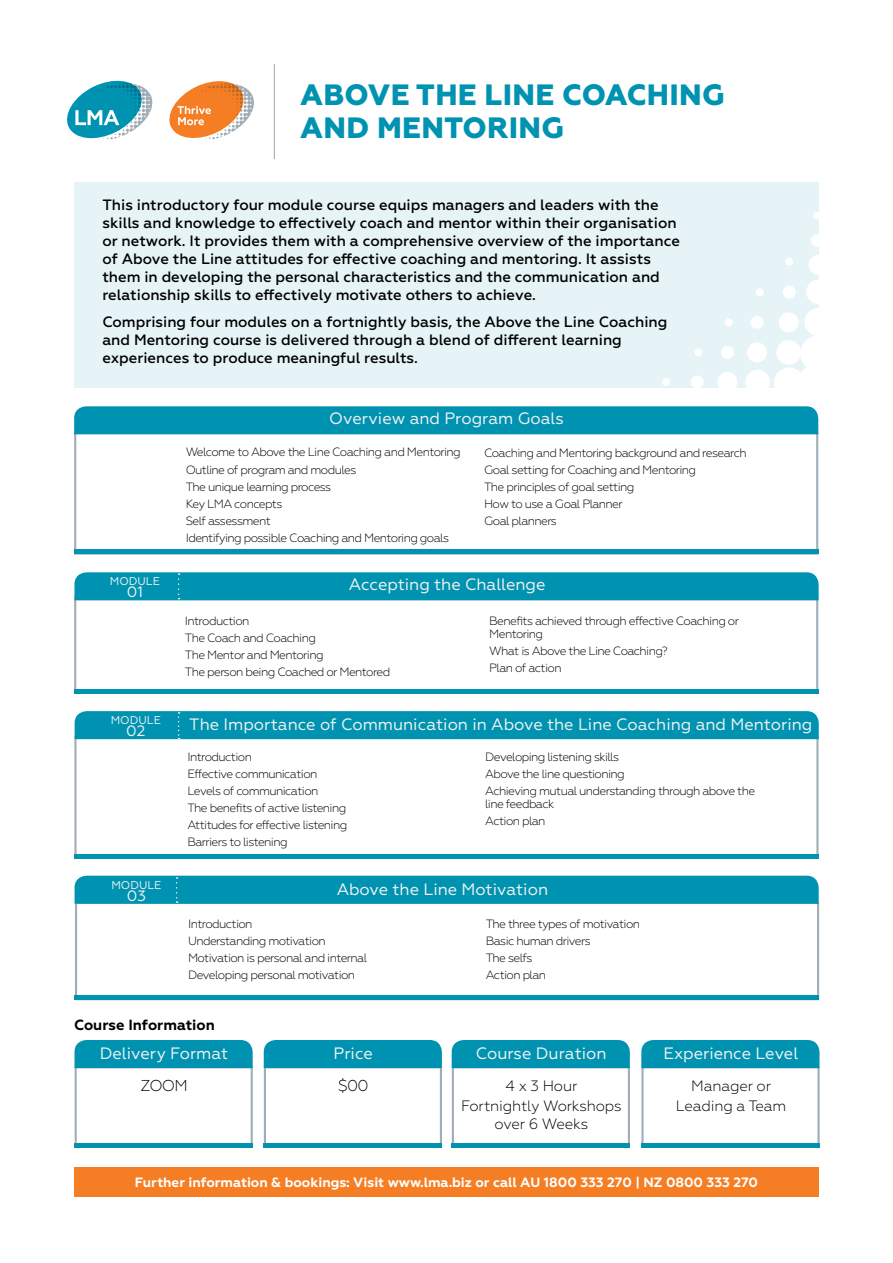
<style>
.page{position:relative;width:893px;height:1263px;background:#fff}
.page>*{position:absolute;margin:0;border:0;box-sizing:border-box;transform-origin:0 0}
.t1{font:800 29.4px/33px "Geometria";letter-spacing:.01em;color:#0093b1}
.t2{font:16.5px "Geometria";color:#f2f2f2}
.t3{font:300 15.75px "Geometria";letter-spacing:-.05em;color:#000}
.t4{font:500 15px/18px "Geometria";color:#000}
.t5{font:300 15px/20.2px "Geometria";letter-spacing:-.01em;color:#000;text-align:center}
.t6{font:15px "Geometria";color:#f2f2f2}
.t7{font:700 14.7px "Geometria";color:#000}
.t8{font:700 13.5px "Geometria";color:#fff}
.t9{font:300 12px/17px "Geometria";letter-spacing:-.05em;color:#000}
.t10{font:11.25px "Geometria";color:#f2f2f2}
</style>
<div class="page">
<div style="left:74px;top:183px;width:745px;height:205px;background:#e6f4f7"></div>
<div style="left:74px;top:1167px;width:745px;height:30px;background:#f57e25"></div>
<hr style="left:274px;top:64px;width:1px;height:95px;background:#a0adb7">
<svg style="left:745px;top:255px;width:74px;height:133px"></svg>
<svg style="left:717px;top:372px;width:20px;height:16px"></svg>
<div style="left:691px;top:376px;width:13px;height:12px;background:#fff;border-radius:50%"></div>
<div style="left:776px;top:340px;width:25px;height:25px;background:#fff;border-radius:50%"></div>
<div style="left:747px;top:342px;width:20px;height:20px;background:#fff;border-radius:50%"></div>
<div style="left:721px;top:346px;width:13px;height:13px;background:#fff;border-radius:50%"></div>
<div style="left:779px;top:312px;width:20px;height:20px;background:#fff;border-radius:50%"></div>
<div style="left:750px;top:316px;width:13px;height:13px;background:#fff;border-radius:50%"></div>
<div style="left:783px;top:286px;width:13px;height:13px;background:#fff;border-radius:50%"></div>
<div style="left:662px;top:378px;width:8px;height:8px;background:#fff;border-radius:50%"></div>
<div style="left:694px;top:348px;width:8px;height:8px;background:#fff;border-radius:50%"></div>
<div style="left:725px;top:318px;width:8px;height:8px;background:#fff;border-radius:50%"></div>
<div style="left:756px;top:289px;width:8px;height:7px;background:#fff;border-radius:50%"></div>
<div style="left:785px;top:258px;width:8px;height:8px;background:#fff;border-radius:50%"></div>
<svg style="left:811px;top:234px;width:8px;height:13px"></svg>
<svg style="left:813px;top:212px;width:6px;height:8px"></svg>
<svg style="left:67px;top:80px;width:86px;height:60px"></svg>
<svg style="left:169px;top:81px;width:85px;height:59px"></svg>
<div style="left:74px;top:431px;width:744px;height:124px;background:#fff;border:2px solid #a0adb7"></div>
<div style="left:74px;top:406px;width:744px;height:28px;background:#0093b1"></div>
<hr style="left:74px;top:550px;width:744px;height:4px;background:#0093b1">
<div style="left:74px;top:735px;width:744px;height:122px;background:#fff;border:2px solid #a0adb7"></div>
<div style="left:74px;top:854px;width:744px;height:5px;background:#0093b1"></div>
<div style="left:75px;top:711px;width:744px;height:28px;background:#0093b1"></div>
<div style="left:74px;top:597px;width:744px;height:97px;background:#fff;border:2px solid #a0adb7"></div>
<div style="left:75px;top:689px;width:744px;height:5px;background:#0093b1"></div>
<div style="left:74px;top:572px;width:745px;height:28px;background:#0093b1"></div>
<div style="left:75px;top:902px;width:744px;height:98px;background:#fff;border:2px solid #a0adb7"></div>
<div style="left:74px;top:995px;width:744px;height:5px;background:#0093b1"></div>
<div style="left:75px;top:876px;width:744px;height:28px;background:#0093b1"></div>
<div style="left:264px;top:1066px;width:178px;height:81px;background:#fff;border:2px solid #a0adb7"></div>
<svg style="left:264px;top:1143px;width:178px;height:4px"></svg>
<div style="left:264px;top:1040px;width:178px;height:28px;background:#0093b1"></div>
<div style="left:452px;top:1066px;width:178px;height:81px;background:#fff;border:2px solid #a0adb7"></div>
<svg style="left:452px;top:1143px;width:178px;height:4px"></svg>
<div style="left:452px;top:1040px;width:178px;height:28px;background:#0093b1"></div>
<div style="left:641px;top:1066px;width:179px;height:81px;background:#fff;border:2px solid #a0adb7"></div>
<svg style="left:641px;top:1143px;width:178px;height:4px"></svg>
<div style="left:641px;top:1040px;width:178px;height:28px;background:#0093b1"></div>
<div style="left:75px;top:1066px;width:178px;height:81px;background:#fff;border:2px solid #a0adb7"></div>
<svg style="left:74px;top:1143px;width:179px;height:4px"></svg>
<div style="left:75px;top:1040px;width:178px;height:28px;background:#0093b1"></div>
<h1 class="t1" style="left:300px;top:79px;width:426px">ABOVE THE LINE COACHING<br>AND MENTORING</h1>
<p class="t4" style="left:102px;top:196px;width:579px">This introductory four module course equips managers and leaders with the skills and knowledge to effectively coach and mentor within their organisation or network. It provides them with a comprehensive overview of the importance of Above the Line attitudes for effective coaching and mentoring. It assists them in developing the personal characteristics and the communication and relationship skills to effectively motivate others to achieve.</p>
<p class="t4" style="left:102px;top:313px;width:566px">Comprising four modules on a fortnightly basis, the Above the Line Coaching and Mentoring course is delivered through a blend of different learning experiences to produce meaningful results.</p>
<h2 class="t2" style="left:329px;top:409px;width:236px">Overview and Program Goals</h2>
<p class="t9" style="left:186px;top:444px;width:277px">Welcome to Above the Line Coaching and Mentoring<br>Outline of program and modules<br>The unique learning process<br>Key LMA concepts<br>Self assessment<br>Identifying possible Coaching and Mentoring goals</p>
<p class="t9" style="left:484px;top:444px;width:264px">Coaching and Mentoring background and research<br>Goal setting for Coaching and Mentoring<br>The principles of goal setting<br>How to use a Goal Planner<br>Goal planners</p>
<p class="t10" style="left:110px;top:575px;width:52px">MODULE</p>
<p class="t6" style="left:127px;top:583px;width:18px">01</p>
<h2 class="t2" style="left:349px;top:575px;width:198px">Accepting the Challenge</h2>
<p class="t9" style="left:185px;top:612px;width:207px">Introduction<br>The Coach and Coaching<br>The Mentor and Mentoring<br>The person being Coached or Mentored</p>
<p class="t9" style="left:489px;top:614px;width:251px;line-height:12.8px">Benefits achieved through effective Coaching or<br>Mentoring</p>
<p class="t9" style="left:489px;top:642px;width:180px">What is Above the Line Coaching?<br>Plan of action</p>
<p class="t10" style="left:111px;top:713px;width:52px">MODULE</p>
<p class="t6" style="left:126px;top:722px;width:21px">02</p>
<h2 class="t2" style="left:189px;top:715px;width:625px">The Importance of Communication in Above the Line Coaching and Mentoring</h2>
<p class="t10" style="left:111px;top:879px;width:52px">MODULE</p>
<p class="t6" style="left:127px;top:887px;width:21px">03</p>
<p class="t9" style="left:187px;top:749px;width:161px">Introduction<br>Effective communication<br>Levels of communication<br>The benefits of active listening<br>Attitudes for effective listening<br>Barriers to listening</p>
<p class="t9" style="left:485px;top:749px;width:272px">Developing listening skills<br>Above the line questioning<br>Achieving mutual understanding through above the</p>
<p class="t9" style="left:485px;top:795px;width:71px">line feedback<br>Action plan</p>
<h2 class="t2" style="left:337px;top:879px;width:213px">Above the Line Motivation</h2>
<p class="t9" style="left:188px;top:915px;width:181px">Introduction<br>Understanding motivation<br>Motivation is personal and internal<br>Developing personal motivation</p>
<p class="t9" style="left:486px;top:915px;width:156px">The three types of motivation<br>Basic human drivers<br>The selfs<br>Action plan</p>
<p class="t7" style="left:74px;top:1016px;width:142px">Course Information</p>
<h2 class="t2" style="left:100px;top:1044px;width:130px">Delivery Format</h2>
<h3 class="t3" style="left:141px;top:1076px;width:49px">ZOOM</h3>
<h2 class="t2" style="left:334px;top:1044px;width:41px">Price</h2>
<h3 class="t3" style="left:338px;top:1076px;width:32px">$00</h3>
<h2 class="t2" style="left:476px;top:1044px;width:132px">Course Duration</h2>
<p class="t5" style="left:461px;top:1075px;width:162px">4 x 3 Hour<br>Fortnightly Workshops</p>
<p class="t5" style="left:494px;top:1113px;width:95px">over 6 Weeks</p>
<h2 class="t2" style="left:663px;top:1044px;width:136px">Experience Level</h2>
<p class="t5" style="left:676px;top:1075px;width:112px">Manager or<br>Leading a Team</p>
<p class="t8" style="left:135px;top:1175px;width:625px">Further information &amp; bookings: Visit www.lma.biz or call AU 1800 333 270 | NZ 0800 333 270</p>
</div>
